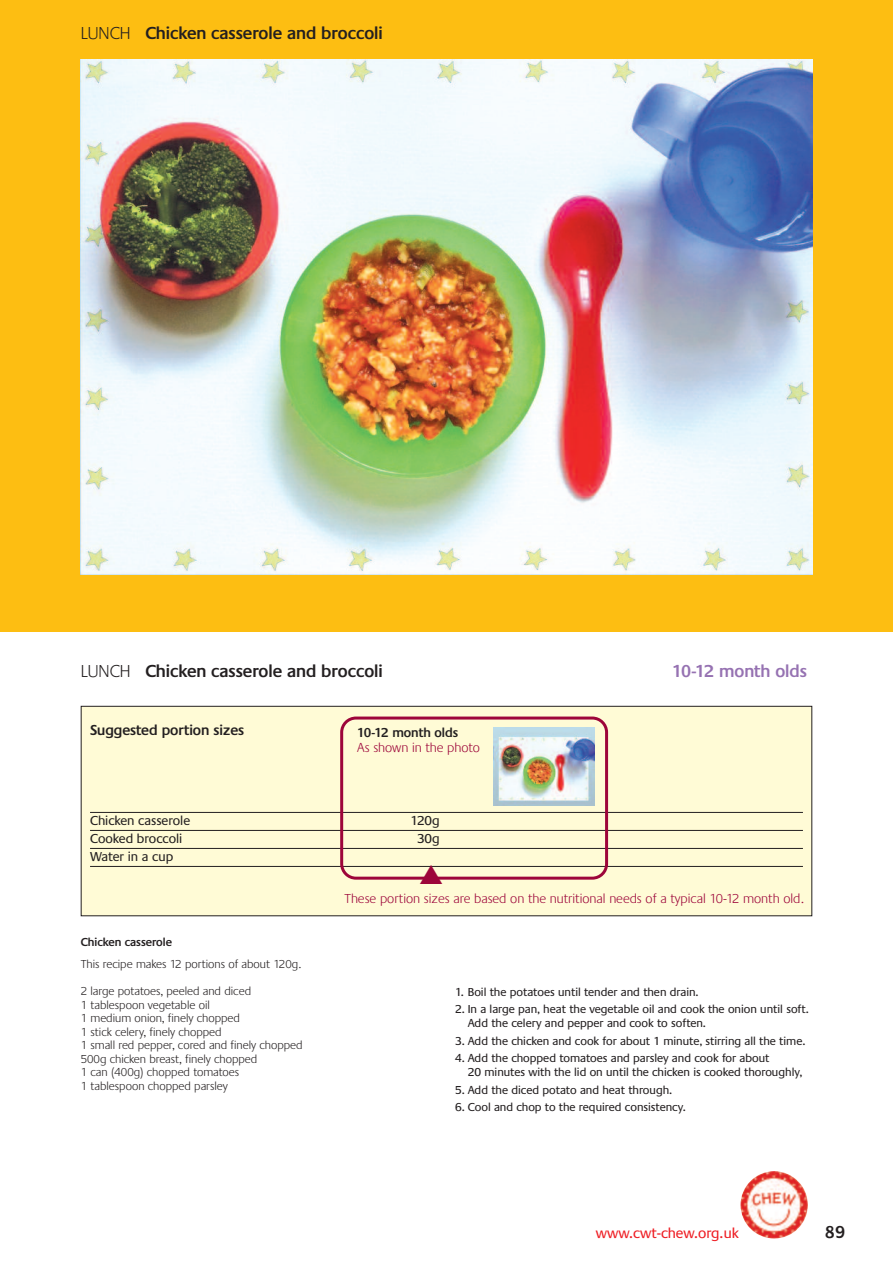
<style>
.page{position:relative;width:893px;height:1263px;background:#fff}
.page>*{position:absolute;margin:0;border:0;box-sizing:border-box;transform-origin:0 0}
.t1{font:600 18px "Praxis";color:#231f20}
.t2{font:600 18px "Praxis";color:#9672b2}
.t3{font:600 15px "Praxis";color:#231f20}
.t4{font:15px "Praxis";color:#ee1d23}
.t5{font:300 13.5px "Praxis";color:#9d053a}
.t6{font:13.5px/18px "Praxis";color:#231f20}
.t7{font:600 13.5px "Praxis";color:#231f20}
.t8{font:12px/13.5px "Praxis";color:#231f20}
.t9{font:300 12px/13.5px "Praxis";color:#231f20}
.t10{font:600 12px "Praxis";color:#231f20}
.s1{font-weight:300}
</style>
<div class="page">
<div style="left:0;top:0;width:893px;height:631px;background:#fdbe12"></div>
<img style="left:81px;top:60px;width:731px;height:514px">
<div style="left:81px;top:706px;width:731px;height:210px;background:#fffbd6"></div>
<div style="left:81px;top:706px;width:731px;height:210px;border:1px solid #231f20"></div>
<hr style="left:90px;top:812px;width:713px;height:1px;background:#231f20">
<hr style="left:90px;top:830px;width:713px;height:1px;background:#231f20">
<hr style="left:90px;top:848px;width:713px;height:1px;background:#231f20">
<hr style="left:90px;top:866px;width:713px;height:1px;background:#231f20">
<img style="left:740px;top:1171px;width:68px;height:67px;border-radius:50%">
<svg style="left:340px;top:716px;width:268px;height:164px"></svg>
<h1 class="t1" style="left:81px;top:22px;width:304px"><span class="s1">LUNCH</span> Chicken casserole and broccoli</h1>
<h1 class="t1" style="left:81px;top:660px;width:304px"><span class="s1">LUNCH</span> Chicken casserole and broccoli</h1>
<h1 class="t2" style="left:672px;top:660px;width:136px">10-12 month olds</h1>
<p class="t3" style="left:90px;top:721px;width:156px">Suggested portion sizes</p>
<p class="t6" style="left:90px;top:811px;width:102px">Chicken casserole<br>Cooked broccoli<br>Water in a cup</p>
<p class="t10" style="left:81px;top:934px;width:93px">Chicken casserole</p>
<p class="t9" style="left:81px;top:957px;width:222px">This recipe makes 12 portions of about 120g.</p>
<p class="t9" style="left:81px;top:984px;width:223px">2 large potatoes, peeled and diced<br>1 tablespoon vegetable oil<br>1 medium onion, finely chopped<br>1 stick celery, finely chopped<br>1 small red pepper, cored and finely chopped<br>500g chicken breast, finely chopped<br>1 can (400g) chopped tomatoes<br>1 tablespoon chopped parsley</p>
<p class="t7" style="left:357px;top:725px;width:103px">10-12 month olds</p>
<p class="t5" style="left:357px;top:740px;width:124px">As shown in the photo</p>
<p class="t6" style="left:410px;top:811px;width:31px;text-align:center">120g<br>30g</p>
<p class="t5" style="left:344px;top:890px;width:461px">These portion sizes are based on the nutritional needs of a typical 10-12 month old.</p>
<p class="t8" style="left:455px;top:985px;width:245px">1. Boil the potatoes until tender and then drain.</p>
<p class="t8" style="left:468px;top:1002px;width:343px;text-indent:-13px">2. In a large pan, heat the vegetable oil and cook the onion until soft.<br>Add the celery and pepper and cook to soften.</p>
<p class="t8" style="left:455px;top:1034px;width:352px">3. Add the chicken and cook for about 1 minute, stirring all the time.</p>
<p class="t8" style="left:468px;top:1051px;width:336px;text-indent:-13px">4. Add the chopped tomatoes and parsley and cook for about<br>20 minutes with the lid on until the chicken is cooked thoroughly,</p>
<p class="t8" style="left:455px;top:1083px;width:219px">5. Add the diced potato and heat through.</p>
<p class="t8" style="left:455px;top:1100px;width:232px">6. Cool and chop to the required consistency.</p>
<p class="t4" style="left:596px;top:1224px;width:144px">www.cwt-chew.org.uk</p>
<h1 class="t1" style="left:825px;top:1221px;width:22px">89</h1>
</div>
